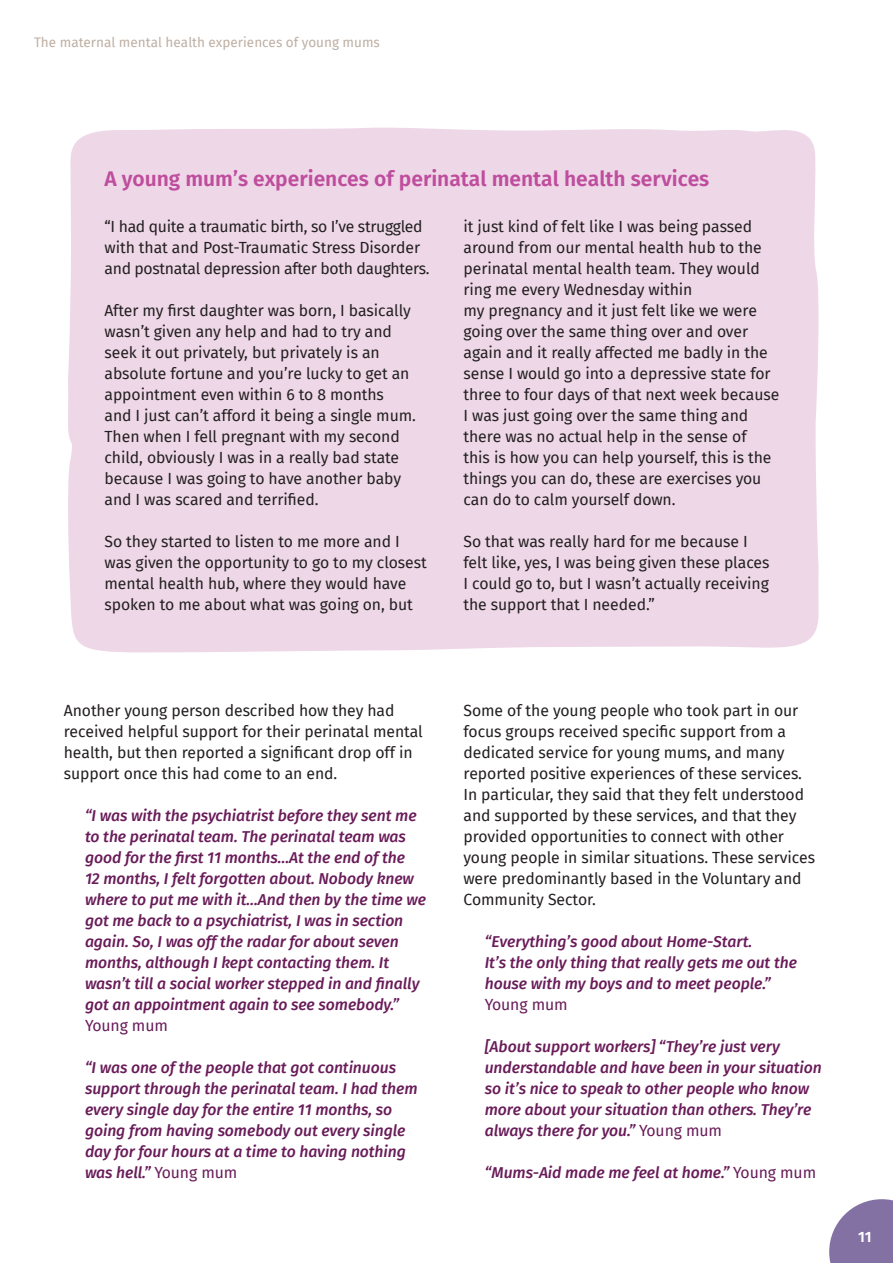
<style>
.page{position:relative;width:893px;height:1263px;background:#fff}
.page>*{position:absolute;margin:0;border:0;box-sizing:border-box;transform-origin:0 0}
.t1{font:600 21px "Fira Sans";color:#bf4d9d}
.t2{font:15.75px/21px "Fira Sans";letter-spacing:-.005em;color:#231f20}
.t3{font:italic 500 15.75px/21px "Fira Sans";letter-spacing:-.005em;color:#691c59}
.t4{font:15.75px "Fira Sans";letter-spacing:-.005em;color:#691c59}
.t5{font:600 15px "Fira Sans";color:#fff}
.t6{font:13.5px "Fira Sans";color:#beafa3}
.s1{font-weight:400;font-style:normal}
</style>
<div class="page">
<svg style="left:829px;top:1199px;width:64px;height:64px;background:#9686b2"></svg>
<div style="left:68px;top:127px;width:751px;height:526px;background:#eed8e8"></div>
<p class="t6" style="left:34px;top:32px;width:347px">The maternal mental health experiences of young mums</p>
<h1 class="t1" style="left:105px;top:163px;width:606px">A young mum’s experiences of perinatal mental health services</h1>
<p class="t2" style="left:105px;top:216px;width:326px">“I had quite a traumatic birth, so I’ve struggled with that and Post-Traumatic Stress Disorder and postnatal depression after both daughters.</p>
<p class="t2" style="left:105px;top:300px;width:313px">After my first daughter was born, I basically wasn’t given any help and had to try and seek it out privately, but privately is an absolute fortune and you’re lucky to get an appointment even within 6 to 8 months<br>and I just can’t afford it being a single mum.<br>Then when I fell pregnant with my second child, obviously I was in a really bad state because I was going to have another baby and I was scared and terrified.</p>
<p class="t2" style="left:105px;top:531px;width:324px">So they started to listen to me more and I was given the opportunity to go to my closest mental health hub, where they would have spoken to me about what was going on, but</p>
<p class="t2" style="left:463px;top:216px;width:317px">it just kind of felt like I was being passed around from our mental health hub to the perinatal mental health team. They would ring me every Wednesday within<br>my pregnancy and it just felt like we were going over the same thing over and over again and it really affected me badly in the sense I would go into a depressive state for three to four days of that next week because I was just going over the same thing and there was no actual help in the sense of<br>this is how you can help yourself, this is the things you can do, these are exercises you can do to calm yourself down.</p>
<p class="t2" style="left:463px;top:531px;width:308px">So that was really hard for me because I felt like, yes, I was being given these places I could go to, but I wasn’t actually receiving the support that I needed.”</p>
<p class="t2" style="left:64px;top:700px;width:361px">Another young person described how they had received helpful support for their perinatal mental health, but then reported a significant drop off in support once this had come to an end.</p>
<p class="t3" style="left:85px;top:805px;width:342px">“I was with the psychiatrist before they sent me to the perinatal team. The perinatal team was good for the first 11 months…At the end of the<br>12 months, I felt forgotten about. Nobody knew where to put me with it…And then by the time we got me back to a psychiatrist, I was in section again. So, I was off the radar for about seven months, although I kept contacting them. It wasn’t till a social worker stepped in and finally got an appointment again to see somebody.”</p>
<p class="t4" style="left:85px;top:1015px;width:84px">Young mum</p>
<p class="t3" style="left:85px;top:1057px;width:334px">“I was one of the people that got continuous support through the perinatal team. I had them every single day for the entire 11 months, so going from having somebody out every single day for four hours at a time to having nothing was hell.” <span class="s1">Young mum</span></p>
<p class="t2" style="left:463px;top:700px;width:353px">Some of the young people who took part in our focus groups received specific support from a dedicated service for young mums, and many reported positive experiences of these services.<br>In particular, they said that they felt understood and supported by these services, and that they provided opportunities to connect with other young people in similar situations. These services were predominantly based in the Voluntary and Community Sector.</p>
<p class="t3" style="left:485px;top:930px;width:314px">“Everything’s good about Home-Start.<br>It’s the only thing that really gets me out the house with my boys and to meet people.”</p>
<p class="t4" style="left:485px;top:994px;width:84px">Young mum</p>
<p class="t3" style="left:485px;top:1035px;width:339px">[About support workers] “They’re just very understandable and have been in your situation so it’s nice to speak to other people who know more about your situation than others. They’re always there for you.” <span class="s1">Young mum</span></p>
<p class="t3" style="left:485px;top:1161px;width:333px">“Mums-Aid made me feel at home.” <span class="s1">Young mum</span></p>
<p class="t5" style="left:858px;top:1226px;width:15px">11</p>
</div>
